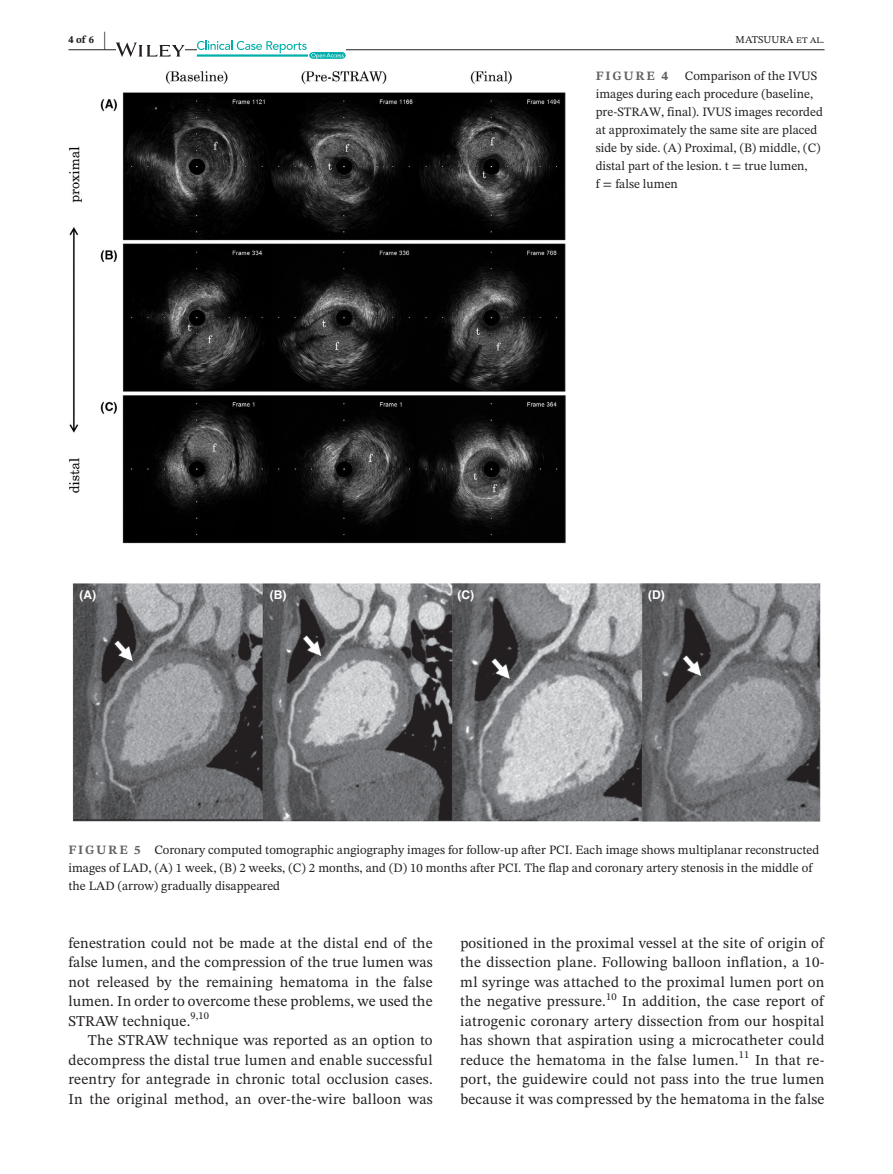
<style>
.page{position:relative;width:893px;height:1174px;background:#fff}
.page>*{position:absolute;margin:0;border:0;box-sizing:border-box;transform-origin:0 0}
.t1{font:15px/19.5px "STIX Two Text";letter-spacing:.015em;color:#231f20;text-align:justify}
.t2{font:12.75px/18px "STIX Two Text";color:#231f20}
.t3{font:700 12.75px "STIX Two Text";letter-spacing:.14em;color:#636366}
.t4{font:700 12px "Helvetica";color:#fff}
.t5{font:10.5px "STIX Two Text";color:#231f20}
.t6{font:700 10.5px "STIX Two Text";color:#231f20}
.s1{font-size:21px}
.s2{font-weight:700;color:#636366}
</style>
<div class="page">
<hr style="left:68px;top:49px;width:756px;height:1px;background:#231f20">
<svg style="left:116px;top:43px;width:69px;height:14px"></svg>
<svg style="left:197px;top:41px;width:149px;height:18px"></svg>
<img style="left:69px;top:71px;width:497px;height:472px">
<img style="left:72px;top:583px;width:749px;height:239px">
<p class="t6" style="left:68px;top:32px;width:39px">4 of 6 <span class="s1">|</span></p>
<p class="t5" style="left:736px;top:32px;width:90px">MATSUURA et al.</p>
<p class="t2" style="left:596px;top:66px;width:229px;text-indent:89px">Comparison of the IVUS images during each procedure (baseline, pre-STRAW, final). IVUS images recorded at approximately the same site are placed side by side. (A) Proximal, (B) middle, (C) distal part of the lesion. t = true lumen,<br>f = false lumen</p>
<p class="t3" style="left:596px;top:66px;width:74px">FIGURE 4</p>
<p class="t4" style="left:80px;top:587px;width:18px">(A)</p>
<p class="t4" style="left:270px;top:587px;width:18px">(B)</p>
<p class="t4" style="left:457px;top:587px;width:18px">(C)</p>
<p class="t4" style="left:648px;top:587px;width:18px">(D)</p>
<p class="t2" style="left:68px;top:841px;width:752px"><span class="s2">FIGURE 5</span> Coronary computed tomographic angiography images for follow-up after PCI. Each image shows multiplanar reconstructed images of LAD, (A) 1 week, (B) 2 weeks, (C) 2 months, and (D) 10 months after PCI. The flap and coronary artery stenosis in the middle of the LAD (arrow) gradually disappeared</p>
<p class="t1" style="left:68px;top:933px;width:366px">fenestration could not be made at the distal end of the false lumen, and the compression of the true lumen was not released by the remaining hematoma in the false lumen. In order to overcome these problems, we used the STRAW technique.</p>
<p class="t5" style="left:190px;top:1008px;width:20px">9,10</p>
<p class="t1" style="left:68px;top:1030px;width:366px;text-indent:20px">The STRAW technique was reported as an option to decompress the distal true lumen and enable successful reentry for antegrade in chronic total occlusion cases.<br>In the original method, an over-the-wire balloon was</p>
<p class="t1" style="left:460px;top:933px;width:366px">positioned in the proximal vessel at the site of origin of the dissection plane. Following balloon inflation, a 10- ml syringe was attached to the proximal lumen port on the negative pressure.</p>
<p class="t5" style="left:606px;top:988px;width:12px">10</p>
<p class="t1" style="left:460px;top:991px;width:366px;text-indent:162px">In addition, the case report of iatrogenic coronary artery dissection from our hospital has shown that aspiration using a microcatheter could reduce the hematoma in the false lumen.</p>
<p class="t5" style="left:739px;top:1047px;width:12px">11</p>
<p class="t1" style="left:460px;top:1050px;width:366px;text-indent:295px">In that re&shy;port, the guidewire could not pass into the true lumen because it was compressed by the hematoma in the false</p>
</div>
